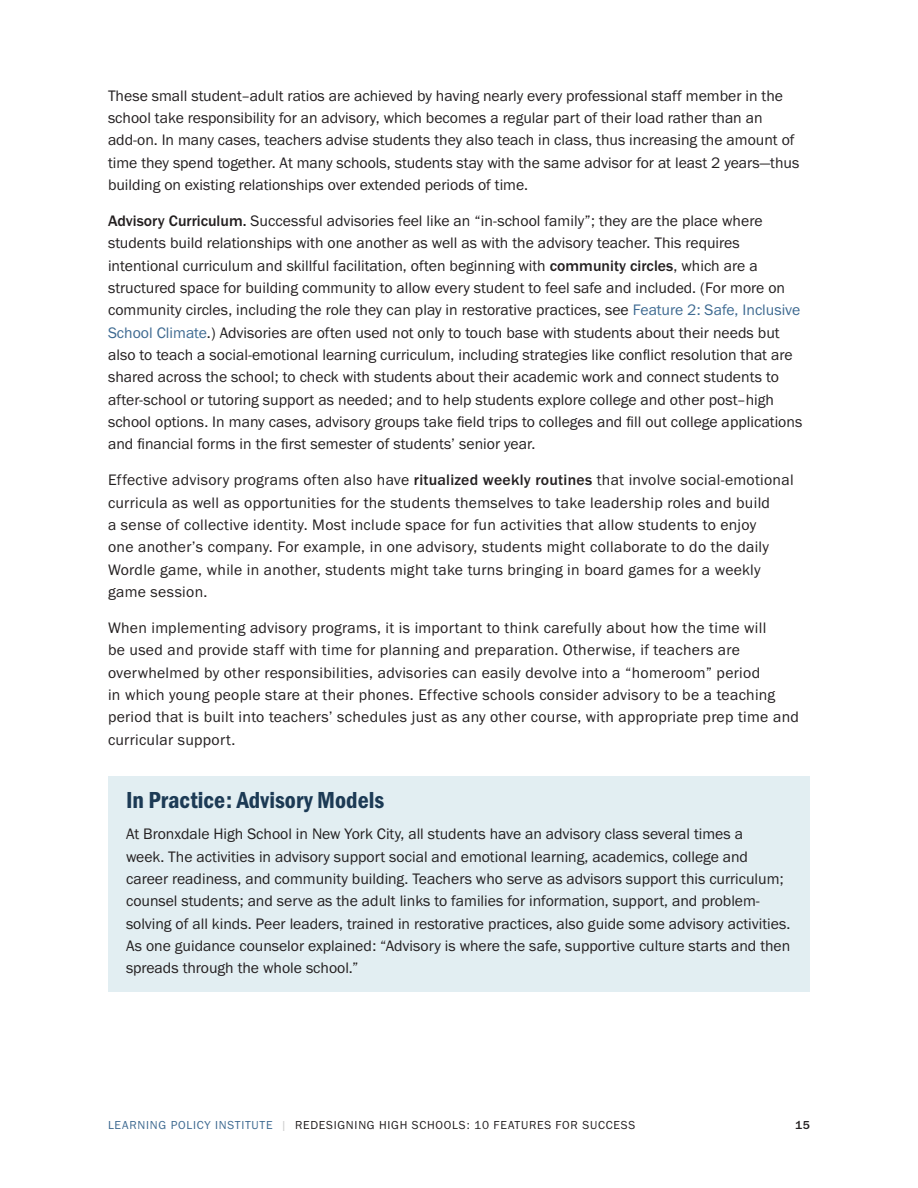
<style>
.page{position:relative;width:918px;height:1188px;background:#fff}
.page>*{position:absolute;margin:0;border:0;box-sizing:border-box;transform-origin:0 0}
.Blue_Shaded_H2__beginning{font:24px "Franklin Gothic URW Con Dem";color:#1c3a55}
.Text{font:15.75px/22.4px "Franklin Gothic URW Boo";color:#231f20}
.Text-2{font:15.75px/22.4px "Franklin Gothic URW Boo";letter-spacing:.02em;color:#231f20}
.Blue_Shaded_Text{font:15.75px/22.4px "Franklin Gothic URW Boo";color:#231f20}
.t1{font:12px "Franklin Gothic URW Boo";letter-spacing:.06em;color:#3e6a91}
.t2{font:12px "Franklin Gothic URW Boo";letter-spacing:.06em;color:#231f20}
.t3{font:500 12px "Franklin Gothic URW";color:#231f20}
.s1{font-family:"Franklin Gothic URW";font-weight:500}
.s2{color:#3e6a91}
.s3{color:#cbcbcb}
.s4{color:#231f20}
</style>
<div class="page">
<div style="left:108px;top:776px;width:702px;height:53px;background:#e2eef2"></div>
<div style="left:108px;top:811px;width:702px;height:181px;background:#e2eef2"></div>
<p class="Text" style="left:108px;top:84px;width:693px">These small student–adult ratios are achieved by having nearly every professional staff member in the school take responsibility for an advisory, which becomes a regular part of their load rather than an add-on. In many cases, teachers advise students they also teach in class, thus increasing the amount of time they spend together. At many schools, students stay with the same advisor for at least 2 years—thus building on existing relationships over extended periods of time.</p>
<p class="Text" style="left:108px;top:209px;width:696px"><span class="s1">Advisory Curriculum.</span> Successful advisories feel like an “in-school family”; they are the place where students build relationships with one another as well as with the advisory teacher. This requires intentional curriculum and skillful facilitation, often beginning with <span class="s1">community circles</span>, which are a structured space for building community to allow every student to feel safe and included. (For more on community circles, including the role they can play in restorative practices, see <span class="s2">Feature 2: Safe, Inclusive School Climate</span>.) Advisories are often used not only to touch base with students about their needs but also to teach a social-emotional learning curriculum, including strategies like conflict resolution that are shared across the school; to check with students about their academic work and connect students to after-school or tutoring support as needed; and to help students explore college and other post–high school options. In many cases, advisory groups take field trips to colleges and fill out college applications and financial forms in the first semester of students’ senior year.</p>
<p class="Text-2" style="left:108px;top:469px;width:687px">Effective advisory programs often also have <span class="s1">ritualized weekly routines</span> that involve social-emotional curricula as well as opportunities for the students themselves to take leadership roles and build<br>a sense of collective identity. Most include space for fun activities that allow students to enjoy<br>one another’s company. For example, in one advisory, students might collaborate to do the daily Wordle game, while in another, students might take turns bringing in board games for a weekly game session.</p>
<p class="Text-2" style="left:108px;top:616px;width:693px">When implementing advisory programs, it is important to think carefully about how the time will<br>be used and provide staff with time for planning and preparation. Otherwise, if teachers are overwhelmed by other responsibilities, advisories can easily devolve into a “homeroom” period<br>in which young people stare at their phones. Effective schools consider advisory to be a teaching period that is built into teachers’ schedules just as any other course, with appropriate prep time and curricular support.</p>
<p class="Blue_Shaded_H2__beginning" style="left:126px;top:784px;width:260px">In Practice: Advisory Models</p>
<p class="Blue_Shaded_Text" style="left:126px;top:823px;width:666px">At Bronxdale High School in New York City, all students have an advisory class several times a<br>week. The activities in advisory support social and emotional learning, academics, college and career readiness, and community building. Teachers who serve as advisors support this curriculum; counsel students; and serve as the adult links to families for information, support, and problem&shy;solving of all kinds. Peer leaders, trained in restorative practices, also guide some advisory activities.<br>As one guidance counselor explained: “Advisory is where the safe, supportive culture starts and then spreads through the whole school.”</p>
<p class="t1" style="left:108px;top:1118px;width:219px">LEARNING POLICY INSTITUTE <span class="s3">|</span> <span class="s4">Redesigning</span></p>
<p class="t2" style="left:379px;top:1118px;width:16px">High</p>
<p class="t2" style="left:412px;top:1118px;width:17px">Schools</p>
<p class="t2" style="left:467px;top:1118px;width:42px">: 10 Features</p>
<p class="t2" style="left:556px;top:1118px;width:8px">for</p>
<p class="t2" style="left:582px;top:1118px;width:16px">Success</p>
<p class="t3" style="left:795px;top:1118px;width:16px">15</p>
</div>
